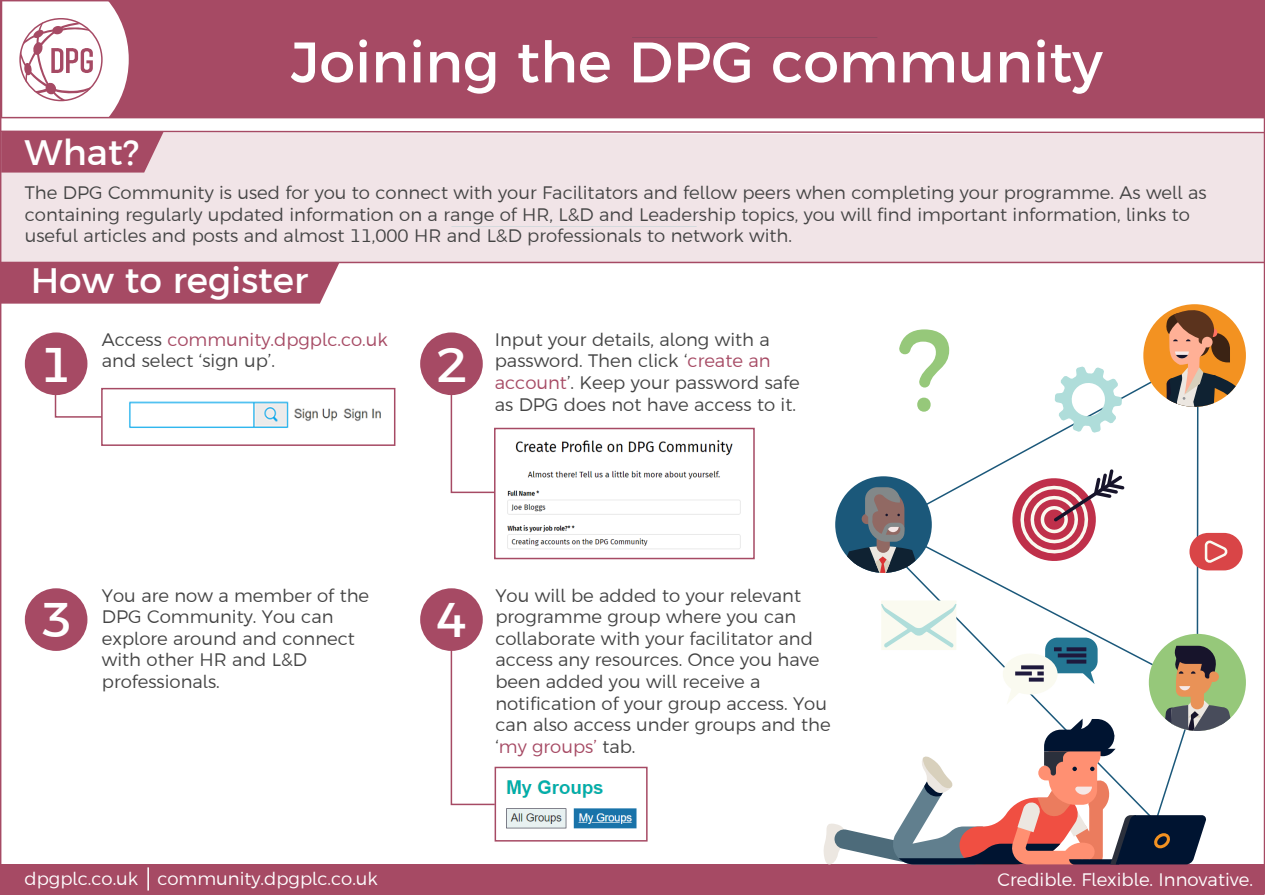
<style>
.page{position:relative;width:1265px;height:895px;background:#fff}
.page>*{position:absolute;margin:0;border:0;box-sizing:border-box;transform-origin:0 0}
.t1{font:57px "Argentum Sans";color:#fff}
.t2{font:49.5px "Argentum Sans";color:#fff}
.t3{font:36px "Argentum Sans";color:#fff}
.t4{font:300 18px/21.6px "Argentum Sans";color:#444}
.t5{font:300 18px "Argentum Sans";color:#fff}
.s1{color:#a64a64}
</style>
<div class="page">
<div style="left:0;top:1px;width:1264px;height:116px;background:#a64a64"></div>
<svg style="left:3px;top:3px;width:126px;height:114px;background:#efe0e4"></svg>
<hr style="left:0;top:117px;width:1264px;height:1px;background:#a64a64">
<div style="left:0;top:864px;width:1263px;height:30px;background:#a64a64"></div>
<hr style="left:147px;top:867px;width:2px;height:23px;background:#fff">
<svg style="left:0;top:130px;width:1264px;height:134px;background:#ecdbdf"></svg>
<div style="left:25px;top:588px;width:62px;height:62px;background:#a64a64;border-radius:50%"></div>
<div style="left:0;top:262px;width:339px;height:41px;background:#a64a64"></div>
<div style="left:25px;top:332px;width:62px;height:63px;background:#a64a64;border-radius:50%"></div>
<div style="left:101px;top:388px;width:294px;height:58px;border:2px solid #a64a64"></div>
<img style="left:129px;top:401px;width:252px;height:27px">
<svg style="left:54px;top:387px;width:49px;height:31px"></svg>
<div style="left:420px;top:332px;width:62px;height:63px;background:#a64a64;border-radius:50%"></div>
<img style="left:507px;top:440px;width:234px;height:109px">
<div style="left:494px;top:427px;width:260px;height:132px;border:2px solid #a64a64"></div>
<svg style="left:450px;top:392px;width:46px;height:101px"></svg>
<div style="left:420px;top:588px;width:62px;height:62px;background:#a64a64;border-radius:50%"></div>
<img style="left:506px;top:780px;width:131px;height:49px">
<div style="left:494px;top:766px;width:153px;height:75px;border:2px solid #a64a64"></div>
<svg style="left:450px;top:648px;width:46px;height:157px"></svg>
<svg style="left:890px;top:363px;width:309px;height:237px"></svg>
<hr style="left:1196px;top:357px;width:2px;height:325px;background:#1b587a">
<div style="left:1143px;top:304px;width:102px;height:103px;background:#f39221;border-radius:50%"></div>
<svg style="left:1163px;top:309px;width:82px;height:98px"></svg>
<div style="left:1148px;top:633px;width:97px;height:97px;background:#96c87a;border-radius:50%"></div>
<div style="left:835px;top:476px;width:96px;height:96px;background:#1b587a;border-radius:50%"></div>
<svg style="left:835px;top:487px;width:93px;height:86px"></svg>
<svg style="left:1054px;top:366px;width:67px;height:66px"></svg>
<svg style="left:823px;top:600px;width:415px;height:265px"></svg>
<svg style="left:1021px;top:665px;width:22px;height:4px"></svg>
<svg style="left:1007px;top:467px;width:119px;height:99px"></svg>
<div style="left:1189px;top:532px;width:53px;height:38px;background:#d94547;border-radius:19px"></div>
<svg style="left:1204px;top:541px;width:24px;height:22px"></svg>
<svg style="left:898px;top:329px;width:51px;height:82px"></svg>
<h1 class="t1" style="left:291px;top:18px;width:813px">Joining the DPG community</h1>
<h3 class="t3" style="left:25px;top:124px;width:116px">What?</h3>
<p class="t4" style="left:25px;top:181px;width:1183px">The DPG Community is used for you to connect with your Facilitators and fellow peers when completing your programme. As well as containing regularly updated information on a range of HR, L&amp;D and Leadership topics, you will find important information, links to useful articles and posts and almost 11,000 HR and L&amp;D professionals to network with.</p>
<h3 class="t3" style="left:31px;top:252px;width:279px">How to register</h3>
<h2 class="t2" style="left:41px;top:325px;width:32px">1</h2>
<p class="t4" style="left:102px;top:327px;width:287px">Access <span class="s1">community.dpgplc.co.uk </span>and select ‘sign up’.</p>
<h2 class="t2" style="left:436px;top:325px;width:32px">2</h2>
<p class="t4" style="left:494px;top:327px;width:306px">Input your details, along with a password. Then click ‘<span class="s1">create an account</span>’. Keep your password safe as DPG does not have access to it.</p>
<h2 class="t2" style="left:41px;top:581px;width:32px">3</h2>
<p class="t4" style="left:102px;top:583px;width:269px">You are now a member of the<br>DPG Community. You can explore around and connect with other HR and L&amp;D professionals.</p>
<h2 class="t2" style="left:436px;top:581px;width:32px">4</h2>
<p class="t4" style="left:495px;top:583px;width:337px">You will be added to your relevant programme group where you can collaborate with your facilitator and access any resources. Once you have been added you will receive a notification of your group access. You can also access under groups and the ‘<span class="s1">my groups’</span> tab.</p>
<p class="t5" style="left:25px;top:864px;width:355px">dpgplc.co.uk community.dpgplc.co.uk</p>
<p class="t5" style="left:997px;top:865px;width:257px">Credible. Flexible. Innovative.</p>
</div>
